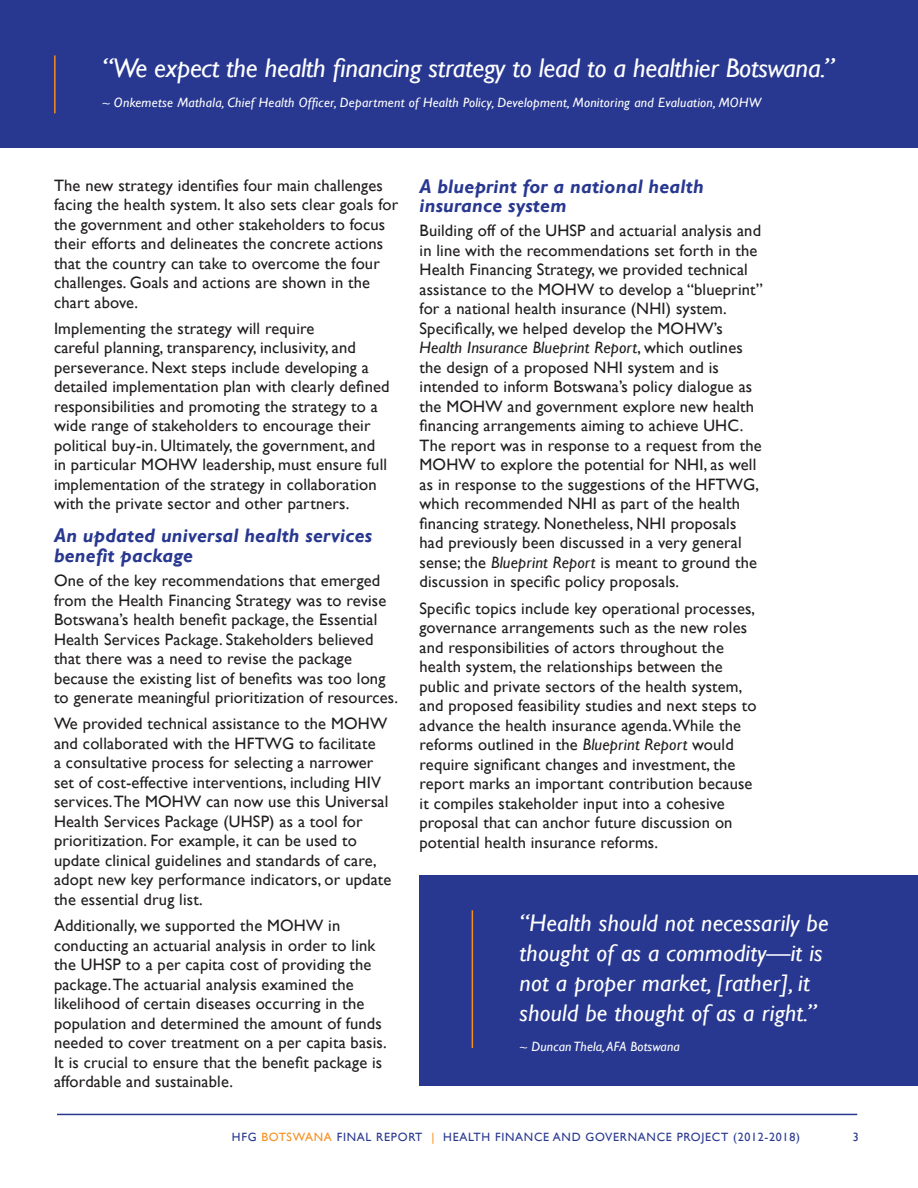
<style>
.page{position:relative;width:918px;height:1188px;background:#fff}
.page>*{position:absolute;margin:0;border:0;box-sizing:border-box;transform-origin:0 0}
.t1{font:italic 27px "Gill Sans";letter-spacing:-.01em;color:#fff}
.t2{font:italic 24px/30px "Gill Sans";letter-spacing:.01em;color:#fff}
.t3{font:italic 700 19.5px/19.5px "Gill Sans";letter-spacing:.01em;color:#283890}
.t4{font:16.5px/19.5px "Gill Sans";letter-spacing:.01em;color:#201d1e}
.t5{font:italic 13.5px "Gill Sans";letter-spacing:.02em;color:#fff}
.t6{font:12px "Gill Sans";letter-spacing:.06em;color:#283890}
.s1{font-style:italic}
.s2{color:#f68e1e}
</style>
<div class="page">
<hr style="left:57px;top:1114px;width:800px;height:1px;background:#283890">
<div style="left:0;top:0;width:918px;height:147px;background:#283890"></div>
<div style="left:419px;top:875px;width:499px;height:211px;background:#283890"></div>
<hr style="left:54px;top:55px;width:2px;height:58px;background:#f68e1e">
<hr style="left:472px;top:910px;width:1px;height:138px;background:#f68e1e">
<h1 class="t1" style="left:102px;top:52px;width:734px">“We expect the health financing strategy to lead to a healthier Botswana.”</h1>
<p class="t5" style="left:102px;top:95px;width:661px">~ Onkemetse Mathala, Chief Health Officer, Department of Health Policy, Development, Monitoring and Evaluation, MOHW</p>
<p class="t4" style="left:54px;top:176px;width:346px">The new strategy identifies four main challenges facing the health system. It also sets clear goals for the government and other stakeholders to focus their efforts and delineates the concrete actions that the country can take to overcome the four challenges. Goals and actions are shown in the chart above.</p>
<p class="t4" style="left:54px;top:319px;width:337px">Implementing the strategy will require<br>careful planning, transparency, inclusivity, and perseverance. Next steps include developing a detailed implementation plan with clearly defined responsibilities and promoting the strategy to a wide range of stakeholders to encourage their political buy-in. Ultimately, the government, and in particular MOHW leadership, must ensure full implementation of the strategy in collaboration with the private sector and other partners.</p>
<p class="t3" style="left:54px;top:527px;width:320px">An updated universal health services benefit package</p>
<p class="t4" style="left:54px;top:571px;width:346px">One of the key recommendations that emerged from the Health Financing Strategy was to revise Botswana’s health benefit package, the Essential Health Services Package. Stakeholders believed that there was a need to revise the package because the existing list of benefits was too long to generate meaningful prioritization of resources.</p>
<p class="t4" style="left:54px;top:714px;width:339px">We provided technical assistance to the MOHW and collaborated with the HFTWG to facilitate<br>a consultative process for selecting a narrower set of cost-effective interventions, including HIV services. The MOHW can now use this Universal Health Services Package (UHSP) as a tool for prioritization. For example, it can be used to update clinical guidelines and standards of care, adopt new key performance indicators, or update the essential drug list.</p>
<p class="t4" style="left:54px;top:916px;width:334px">Additionally, we supported the MOHW in conducting an actuarial analysis in order to link the UHSP to a per capita cost of providing the package. The actuarial analysis examined the likelihood of certain diseases occurring in the population and determined the amount of funds needed to cover treatment on a per capita basis.<br>It is crucial to ensure that the benefit package is affordable and sustainable.</p>
<p class="t3" style="left:420px;top:177px;width:286px">A blueprint for a national health insurance system</p>
<p class="t4" style="left:420px;top:221px;width:345px">Building off of the UHSP and actuarial analysis and in line with the recommendations set forth in the Health Financing Strategy, we provided technical assistance to the MOHW to develop a “blueprint” for a national health insurance (NHI) system.<br>Specifically, we helped develop the MOHW’s <span class="s1">Health Insurance Blueprint Report</span>, which outlines the design of a proposed NHI system and is intended to inform Botswana’s policy dialogue as the MOHW and government explore new health financing arrangements aiming to achieve UHC.<br>The report was in response to a request from the MOHW to explore the potential for NHI, as well as in response to the suggestions of the HFTWG, which recommended NHI as part of the health financing strategy. Nonetheless, NHI proposals had previously been discussed in a very general sense; the <span class="s1">Blueprint Report</span> is meant to ground the discussion in specific policy proposals.</p>
<p class="t4" style="left:420px;top:599px;width:339px">Specific topics include key operational processes, governance arrangements such as the new roles and responsibilities of actors throughout the health system, the relationships between the public and private sectors of the health system, and proposed feasibility studies and next steps to advance the health insurance agenda. While the reforms outlined in the <span class="s1">Blueprint Report</span> would require significant changes and investment, the report marks an important contribution because it compiles stakeholder input into a cohesive proposal that can anchor future discussion on potential health insurance reforms.</p>
<h2 class="t2" style="left:520px;top:908px;width:310px">“Health should not necessarily be thought of as a commodity—it is not a proper market, [rather], it should be thought of as a right.”</h2>
<p class="t5" style="left:520px;top:1039px;width:162px">~ Duncan Thela, AFA Botswana</p>
<p class="t6" style="left:232px;top:1130px;width:570px">HFG <span class="s2">BOTSWANA</span> FINAL REPORT <span class="s2">|</span> HEALTH FINANCE AND GOVERNANCE PROJECT (2012-2018)</p>
<p class="t6" style="left:853px;top:1130px;width:7px">3</p>
</div>
